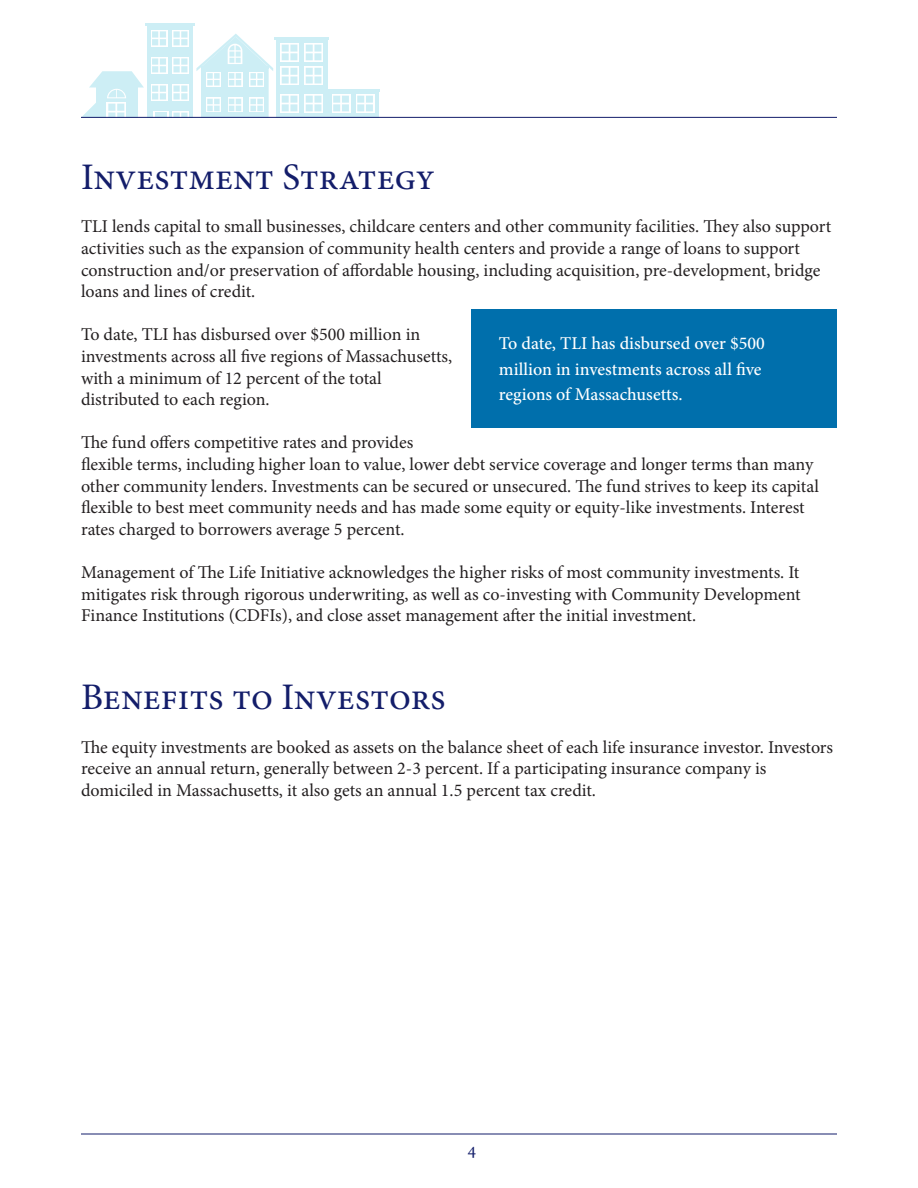
<style>
.page{position:relative;width:918px;height:1188px;background:#fff}
.page>*{position:absolute;margin:0;border:0;box-sizing:border-box;transform-origin:0 0}
.t1{font:37.5px "Minion Pro";color:#131d6a}
.t2{font:18px/21.6px "Minion Pro";letter-spacing:-.005em;color:#231f20}
.t3{font:500 18px/25.5px "Minion Pro";color:#fff}
.t4{font:18px "Minion Pro";color:#131d6a}
</style>
<div class="page">
<div style="left:276px;top:39px;width:51px;height:79px;background:#cdeef5"></div>
<div style="left:327px;top:91px;width:52px;height:27px;background:linear-gradient(to right,#cdeef5,#cdeef5)"></div>
<svg style="left:356px;top:94px;width:18px;height:19px"></svg>
<svg style="left:357px;top:96px;width:16px;height:15px"></svg>
<svg style="left:332px;top:94px;width:18px;height:19px"></svg>
<svg style="left:333px;top:96px;width:16px;height:15px"></svg>
<hr style="left:327px;top:89px;width:53px;height:2px;background:#58c8df">
<hr style="left:274px;top:37px;width:55px;height:2px;background:#58c8df">
<svg style="left:304px;top:94px;width:19px;height:19px"></svg>
<svg style="left:306px;top:96px;width:15px;height:15px"></svg>
<svg style="left:280px;top:94px;width:19px;height:19px"></svg>
<svg style="left:282px;top:96px;width:15px;height:15px"></svg>
<svg style="left:304px;top:43px;width:19px;height:19px"></svg>
<svg style="left:306px;top:45px;width:15px;height:15px"></svg>
<svg style="left:280px;top:43px;width:19px;height:19px"></svg>
<svg style="left:282px;top:45px;width:15px;height:15px"></svg>
<svg style="left:304px;top:66px;width:19px;height:19px"></svg>
<svg style="left:306px;top:68px;width:15px;height:15px"></svg>
<svg style="left:280px;top:66px;width:19px;height:19px"></svg>
<svg style="left:282px;top:68px;width:15px;height:15px"></svg>
<svg style="left:81px;top:71px;width:63px;height:46px"></svg>
<svg style="left:196px;top:34px;width:77px;height:83px"></svg>
<div style="left:147px;top:26px;width:46px;height:92px;background:#cdeef5"></div>
<hr style="left:145px;top:24px;width:49px;height:2px;background:#58c8df">
<svg style="left:153px;top:111px;width:15px;height:6px"></svg>
<svg style="left:155px;top:113px;width:11px;height:4px"></svg>
<svg style="left:172px;top:111px;width:17px;height:6px"></svg>
<svg style="left:173px;top:113px;width:14px;height:4px"></svg>
<svg style="left:172px;top:84px;width:17px;height:17px"></svg>
<svg style="left:173px;top:86px;width:14px;height:14px"></svg>
<svg style="left:151px;top:84px;width:16px;height:17px"></svg>
<svg style="left:152px;top:86px;width:14px;height:14px"></svg>
<svg style="left:172px;top:30px;width:17px;height:17px"></svg>
<svg style="left:173px;top:31px;width:14px;height:14px"></svg>
<svg style="left:151px;top:30px;width:16px;height:17px"></svg>
<svg style="left:152px;top:31px;width:14px;height:14px"></svg>
<svg style="left:172px;top:57px;width:17px;height:17px"></svg>
<svg style="left:173px;top:58px;width:14px;height:14px"></svg>
<svg style="left:151px;top:57px;width:16px;height:17px"></svg>
<svg style="left:152px;top:58px;width:14px;height:14px"></svg>
<hr style="left:81px;top:1134px;width:756px;height:1px;background:#131d6a">
<hr style="left:81px;top:117px;width:756px;height:1px;background:#131d6a">
<div style="left:472px;top:309px;width:365px;height:118px;background:#006fac"></div>
<h1 class="t1" style="left:81px;top:152px;width:356px">Investment Strategy</h1>
<p class="t2" style="left:81px;top:216px;width:752px">TLI lends capital to small businesses, childcare centers and other community facilities. They also support activities such as the expansion of community health centers and provide a range of loans to support construction and/or preservation of affordable housing, including acquisition, pre-development, bridge loans and lines of credit.</p>
<p class="t2" style="left:81px;top:324px;width:373px">To date, TLI has disbursed over $500 million in investments across all five regions of Massachusetts, with a minimum of 12 percent of the total distributed to each region.</p>
<p class="t2" style="left:81px;top:432px;width:740px">The fund offers competitive rates and provides<br>flexible terms, including higher loan to value, lower debt service coverage and longer terms than many other community lenders. Investments can be secured or unsecured. The fund strives to keep its capital flexible to best meet community needs and has made some equity or equity-like investments. Interest rates charged to borrowers average 5 percent.</p>
<p class="t2" style="left:81px;top:562px;width:721px;text-align:justify">Management of The Life Initiative acknowledges the higher risks of most community investments. It mitigates risk through rigorous underwriting, as well as co-investing with Community Development Finance Institutions (CDFIs), and close asset management after the initial investment.</p>
<p class="t3" style="left:499px;top:331px;width:267px">To date, TLI has disbursed over $500 million in investments across all five regions of Massachusetts.</p>
<h1 class="t1" style="left:81px;top:672px;width:366px">Benefits to Investors</h1>
<p class="t2" style="left:81px;top:736px;width:754px">The equity investments are booked as assets on the balance sheet of each life insurance investor. Investors receive an annual return, generally between 2-3 percent. If a participating insurance company is domiciled in Massachusetts, it also gets an annual 1.5 percent tax credit.</p>
<p class="t4" style="left:468px;top:1137px;width:10px">4</p>
</div>
